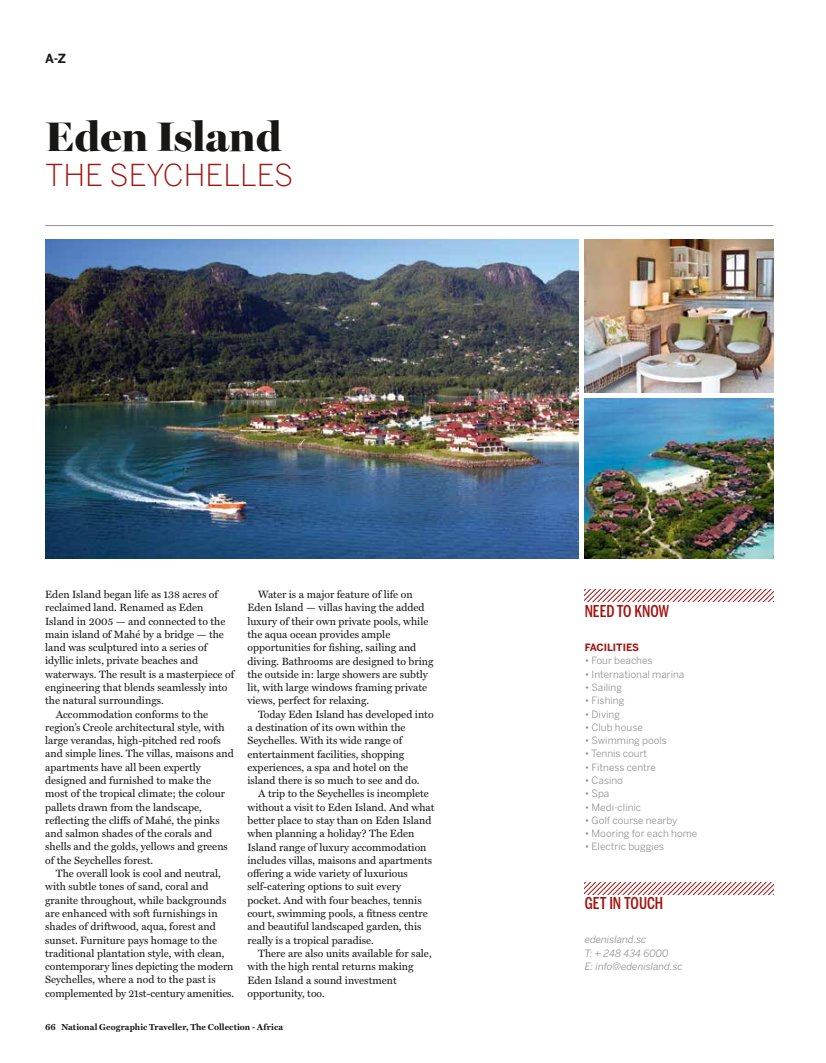
<style>
.page{position:relative;width:826px;height:1063px;background:#fff}
.page>*{position:absolute;margin:0;border:0;box-sizing:border-box;transform-origin:0 0}
.t1{font:900 41.25px "Miller Banner";color:#181716}
.t2{font:300 30px "Benton Sans";color:#a11410}
.t3{font:500 16.25px "Benton Sans Comp";color:#a11410}
.t4{font:700 12.5px "Benton Sans";color:#181716}
.t5{font:10.62px/13.2px "Miller Text";color:#181716}
.t6{font:10px "Benton Sans";color:#919291}
.t7{font:italic 10px/13.2px "Benton Sans";color:#919291}
.t8{font:700 10px "Benton Sans";color:#a11410}
.t9{font:700 8.75px "Miller Text";letter-spacing:.005em;color:#181716}
</style>
<div class="page">
<svg style="left:584px;top:883px;width:189px;height:12px"></svg>
<img style="left:584px;top:239px;width:189px;height:153px">
<img style="left:584px;top:399px;width:189px;height:159px">
<img style="left:45px;top:239px;width:533px;height:319px">
<hr style="left:45px;top:225px;width:728px;height:1px;background:#919291">
<svg style="left:584px;top:590px;width:189px;height:11px"></svg>
<p class="t4" style="left:45px;top:51px;width:22px">A-Z</p>
<h1 class="t1" style="left:45px;top:111px;width:238px">Eden Island</h1>
<h2 class="t2" style="left:45px;top:157px;width:250px">THE SEYCHELLES</h2>
<p class="t5" style="left:45px;top:588px;width:174px">Eden Island began life as 138 acres of</p>
<p class="t5" style="left:45px;top:601px;width:160px">reclaimed land. Renamed as Eden</p>
<p class="t5" style="left:45px;top:615px;width:182px">Island in 2005 — and connected to the</p>
<p class="t5" style="left:45px;top:628px;width:180px">main island of Mahé by a bridge — the</p>
<p class="t5" style="left:45px;top:641px;width:164px">land was sculptured into a series of</p>
<p class="t5" style="left:45px;top:654px;width:154px">idyllic inlets, private beaches and</p>
<p class="t5" style="left:45px;top:668px;width:190px">waterways. The result is a masterpiece of</p>
<p class="t5" style="left:45px;top:681px;width:184px">engineering that blends seamlessly into</p>
<p class="t5" style="left:45px;top:694px;width:120px">the natural surroundings.</p>
<p class="t5" style="left:56px;top:708px;width:154px">Accommodation conforms to the</p>
<p class="t5" style="left:45px;top:721px;width:181px">region’s Creole architectural style, with</p>
<p class="t5" style="left:45px;top:734px;width:177px">large verandas, high-pitched red roofs</p>
<p class="t5" style="left:45px;top:747px;width:190px">and simple lines. The villas, maisons and</p>
<p class="t5" style="left:45px;top:761px;width:157px">apartments have all been expertly</p>
<p class="t5" style="left:45px;top:774px;width:167px">designed and furnished to make the</p>
<p class="t5" style="left:45px;top:787px;width:182px">most of the tropical climate; the colour</p>
<p class="t5" style="left:45px;top:801px;width:158px">pallets drawn from the landscape,</p>
<p class="t5" style="left:45px;top:814px;width:176px">reflecting the cliffs of Mahé, the pinks</p>
<p class="t5" style="left:45px;top:827px;width:168px">and salmon shades of the corals and</p>
<p class="t5" style="left:45px;top:840px;width:184px">shells and the golds, yellows and greens</p>
<p class="t5" style="left:45px;top:854px;width:109px">of the Seychelles forest.</p>
<p class="t5" style="left:56px;top:867px;width:166px">The overall look is cool and neutral,</p>
<p class="t5" style="left:45px;top:880px;width:165px">with subtle tones of sand, coral and</p>
<p class="t5" style="left:45px;top:894px;width:183px">granite throughout, while backgrounds</p>
<p class="t5" style="left:45px;top:907px;width:174px">are enhanced with soft furnishings in</p>
<p class="t5" style="left:45px;top:920px;width:172px">shades of driftwood, aqua, forest and</p>
<p class="t5" style="left:45px;top:934px;width:173px">sunset. Furniture pays homage to the</p>
<p class="t5" style="left:45px;top:947px;width:181px">traditional plantation style, with clean,</p>
<p class="t5" style="left:45px;top:960px;width:190px">contemporary lines depicting the modern</p>
<p class="t5" style="left:45px;top:973px;width:172px">Seychelles, where a nod to the past is</p>
<p class="t5" style="left:45px;top:987px;width:190px">complemented by 21st-century amenities.</p>
<p class="t5" style="left:247px;top:588px;width:187px;text-indent:11px">Water is a major feature of life on Eden Island — villas having the added luxury of their own private pools, while the aqua ocean provides ample opportunities for fishing, sailing and diving. Bathrooms are designed to bring the outside in: large showers are subtly lit, with large windows framing private views, perfect for relaxing.</p>
<p class="t5" style="left:247px;top:708px;width:188px;text-indent:11px">Today Eden Island has developed into a destination of its own within the Seychelles. With its wide range of entertainment facilities, shopping experiences, a spa and hotel on the island there is so much to see and do.</p>
<p class="t5" style="left:247px;top:787px;width:188px;text-indent:11px">A trip to the Seychelles is incomplete without a visit to Eden Island. And what better place to stay than on Eden Island when planning a holiday? The Eden Island range of luxury accommodation includes villas, maisons and apartments offering a wide variety of luxurious self-catering options to suit every pocket. And with four beaches, tennis court, swimming pools, a fitness centre and beautiful landscaped garden, this really is a tropical paradise.</p>
<p class="t5" style="left:247px;top:947px;width:186px;text-indent:11px">There are also units available for sale, with the high rental returns making<br>Eden Island a sound investment opportunity, too.</p>
<p class="t9" style="left:45px;top:1022px;width:239px">66 National Geographic Traveller, The Collection - Africa</p>
<h3 class="t3" style="left:584px;top:602px;width:86px">NEED TO KNOW</h3>
<p class="t8" style="left:584px;top:641px;width:56px">FACILITIES</p>
<p class="t6" style="left:584px;top:655px;width:69px">• Four beaches</p>
<p class="t6" style="left:584px;top:668px;width:101px">• International marina</p>
<p class="t6" style="left:584px;top:681px;width:39px">• Sailing</p>
<p class="t6" style="left:584px;top:695px;width:41px">• Fishing</p>
<p class="t6" style="left:584px;top:708px;width:37px">• Diving</p>
<p class="t6" style="left:584px;top:721px;width:60px">• Club house</p>
<p class="t6" style="left:584px;top:735px;width:84px">• Swimming pools</p>
<p class="t6" style="left:584px;top:748px;width:64px">• Tennis court</p>
<p class="t6" style="left:584px;top:761px;width:73px">• Fitness centre</p>
<p class="t6" style="left:584px;top:774px;width:40px">• Casino</p>
<p class="t6" style="left:584px;top:788px;width:26px">• Spa</p>
<p class="t6" style="left:584px;top:801px;width:58px">• Medi-clinic</p>
<p class="t6" style="left:584px;top:814px;width:94px">• Golf course nearby</p>
<p class="t6" style="left:584px;top:828px;width:114px">• Mooring for each home</p>
<p class="t6" style="left:584px;top:841px;width:81px">• Electric buggies</p>
<h3 class="t3" style="left:585px;top:894px;width:80px">GET IN TOUCH</h3>
<p class="t7" style="left:584px;top:933px;width:100px">edenisland.sc<br>T: + 248 434 6000<br>E: info@edenisland.sc</p>
</div>
